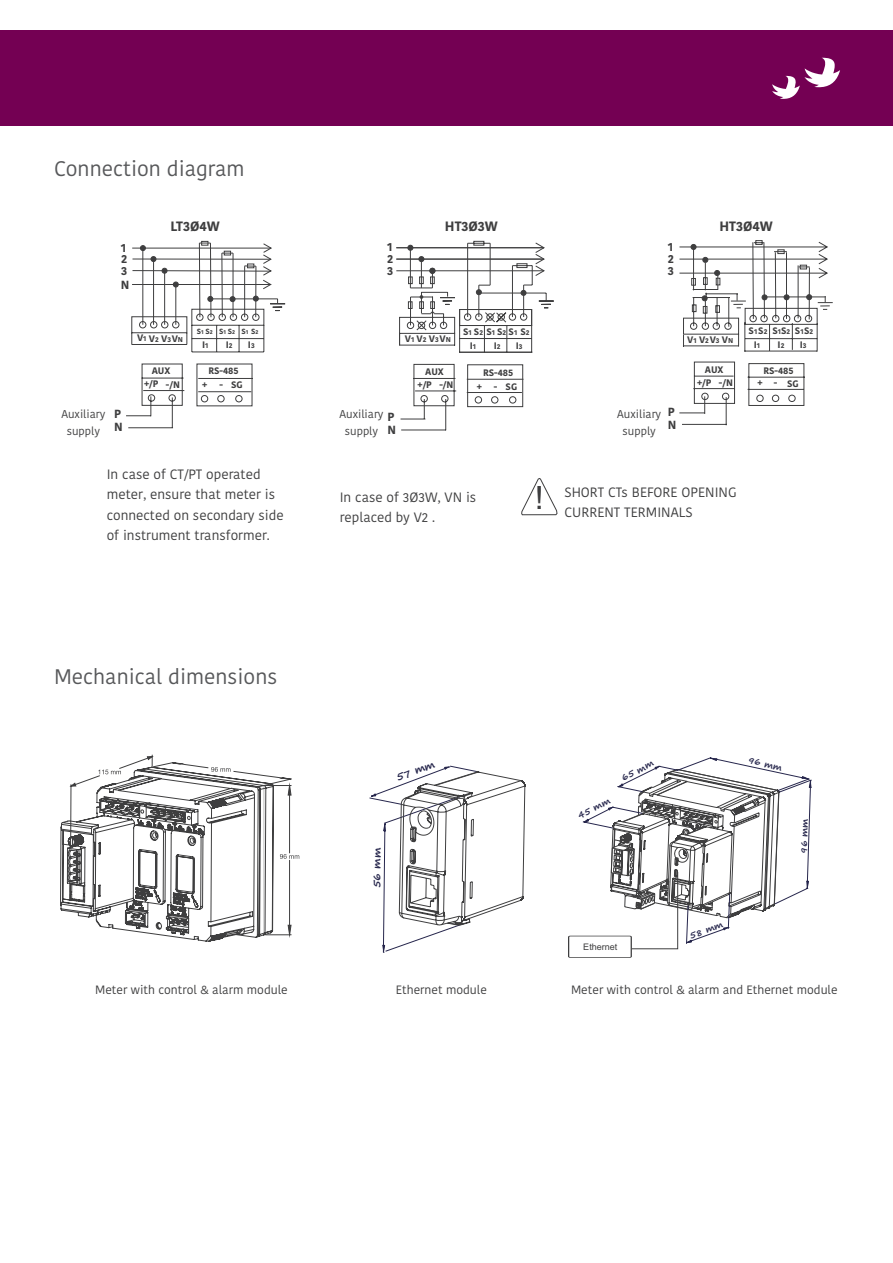
<style>
.page{position:relative;width:893px;height:1263px;background:#fff}
.page>*{position:absolute;margin:0;border:0;box-sizing:border-box;transform-origin:0 0}
.t1{font:32.1px "Arial";color:#3e3e3f}
.t2{font:21px "Kohinoor Devanagari";color:#57585a}
.t3{font:13.5px/20.2px "Kohinoor Devanagari";color:#3e3e3f}
.t4{font:700 13.5px "Kohinoor Devanagari";color:#3e3e3f}
.t5{font:12px "Kohinoor Devanagari";color:#3e3e3f}
.t6{font:700 11.7px/11.6px "Kohinoor Devanagari";color:#3e3e3f;text-align:justify}
.t7{font:11.25px/16.8px "Kohinoor Devanagari";color:#3e3e3f;text-align:center}
.t8{font:700 10.5px "Segoe Print";color:#26264c}
.t9{font:700 9.45px/13px "Kohinoor Devanagari";color:#3e3e3f;text-align:center}
.t10{font:700 9px "Segoe Print";color:#26264c}
.t11{font:9px "Arial";color:#3e3e3f}
.t12{font:700 7.5px "Kohinoor Devanagari";color:#3e3e3f}
.s1{font-size:7.05px}
.s2{font-size:5.7px}
</style>
<div class="page">
<div style="left:0;top:31px;width:893px;height:95px;background:#740053"></div>
<svg style="left:521px;top:478px;width:36px;height:37px"></svg>
<svg style="left:126px;top:241px;width:159px;height:187px"></svg>
<svg style="left:396px;top:241px;width:158px;height:190px"></svg>
<svg style="left:679px;top:240px;width:154px;height:186px"></svg>
<svg style="left:60px;top:754px;width:239px;height:188px"></svg>
<svg style="left:369px;top:766px;width:98px;height:187px"></svg>
<svg style="left:398px;top:769px;width:128px;height:157px"></svg>
<svg style="left:568px;top:757px;width:244px;height:201px"></svg>
<svg style="left:772px;top:58px;width:68px;height:41px"></svg>
<h2 class="t2" style="left:54px;top:157px;width:192px">Connection diagram</h2>
<p class="t4" style="left:170px;top:221px;width:51px">LT3Ø4W</p>
<p class="t4" style="left:445px;top:221px;width:54px">HT3Ø3W</p>
<p class="t4" style="left:719px;top:221px;width:55px">HT3Ø4W</p>
<p class="t6" style="left:121px;top:243px;width:8px">1<br>2<br>3</p>
<p class="t6" style="left:121px;top:280px;width:10px">N</p>
<p class="t6" style="left:387px;top:242px;width:8px">1<br>2<br>3</p>
<p class="t6" style="left:668px;top:242px;width:8px">1<br>2<br>3</p>
<p class="t9" style="left:137px;top:332px;width:48px">V<span class="s1">1</span> V<span class="s1">2</span> V<span class="s1">3</span>V<span class="s1">N</span></p>
<p class="t12" style="left:197px;top:329px;width:63px">S<span class="s2">1</span> S<span class="s2">2</span> S<span class="s2">1</span> S<span class="s2">2</span> S<span class="s2">1</span> S<span class="s2">2</span></p>
<p class="t9" style="left:202px;top:339px;width:8px">I<span class="s1">1</span></p>
<p class="t9" style="left:226px;top:339px;width:8px">I<span class="s1">2</span></p>
<p class="t9" style="left:248px;top:339px;width:8px">I<span class="s1">3</span></p>
<p class="t9" style="left:405px;top:333px;width:48px">V<span class="s1">1</span> V<span class="s1">2</span> V<span class="s1">3</span>V<span class="s1">N</span></p>
<p class="t9" style="left:463px;top:326px;width:68px">S<span class="s1">1</span> S<span class="s1">2</span> S<span class="s1">1</span> S<span class="s1">2</span> S<span class="s1">1</span> S<span class="s1">2</span></p>
<p class="t9" style="left:470px;top:339px;width:8px">I<span class="s1">1</span></p>
<p class="t9" style="left:494px;top:339px;width:8px">I<span class="s1">2</span></p>
<p class="t9" style="left:516px;top:339px;width:8px">I<span class="s1">3</span></p>
<p class="t9" style="left:687px;top:334px;width:48px">V<span class="s1">1</span> V<span class="s1">2</span>V<span class="s1">3</span> V<span class="s1">N</span></p>
<p class="t9" style="left:749px;top:325px;width:66px">S<span class="s1">1</span>S<span class="s1">2</span> S<span class="s1">1</span>S<span class="s1">2</span> S<span class="s1">1</span>S<span class="s1">2</span></p>
<p class="t9" style="left:754px;top:339px;width:8px">I<span class="s1">1</span></p>
<p class="t9" style="left:778px;top:339px;width:8px">I<span class="s1">2</span></p>
<p class="t9" style="left:800px;top:339px;width:8px">I<span class="s1">3</span></p>
<p class="t9" style="left:144px;top:365px;width:37px">AUX<br>+/P -/N</p>
<p class="t9" style="left:208px;top:365px;width:32px">RS-485</p>
<p class="t9" style="left:202px;top:378px;width:7px">+</p>
<p class="t9" style="left:219px;top:379px;width:25px">- SG</p>
<p class="t9" style="left:417px;top:366px;width:37px">AUX<br>+/P -/N</p>
<p class="t9" style="left:483px;top:367px;width:32px">RS-485</p>
<p class="t9" style="left:477px;top:380px;width:7px">+</p>
<p class="t9" style="left:494px;top:381px;width:25px">- SG</p>
<p class="t9" style="left:697px;top:364px;width:37px">AUX<br>+/P -/N</p>
<p class="t9" style="left:758px;top:365px;width:43px;line-height:12.6px">RS-485<br>+ -SG</p>
<p class="t7" style="left:61px;top:407px;width:45px">Auxiliary supply</p>
<p class="t6" style="left:114px;top:408px;width:10px;line-height:13.2px">P<br>N</p>
<p class="t7" style="left:340px;top:407px;width:45px">Auxiliary supply</p>
<p class="t6" style="left:387px;top:411px;width:10px;line-height:13.2px">P<br>N</p>
<p class="t6" style="left:668px;top:406px;width:10px;line-height:13.2px">P<br>N</p>
<p class="t7" style="left:617px;top:407px;width:45px">Auxiliary supply</p>
<p class="t3" style="left:107px;top:465px;width:178px">In case of CT/PT operated meter, ensure that meter is connected on secondary side of instrument transformer.</p>
<p class="t3" style="left:340px;top:488px;width:138px">In case of 3Ø3W, VN is replaced by V2 .</p>
<h1 class="t1" style="left:535px;top:477px;width:10px">!</h1>
<p class="t3" style="left:564px;top:483px;width:174px">SHORT CTs BEFORE OPENING<br>CURRENT TERMINALS</p>
<h2 class="t2" style="left:54px;top:664px;width:225px">Mechanical dimensions</h2>
<p class="t8" style="left:394px;top:772px;width:42px;rotate:-21deg">57 mm</p>
<p class="t10" style="left:749px;top:755px;width:36px;rotate:13deg">96 mm</p>
<p class="t10" style="left:620px;top:774px;width:36px;rotate:-28deg">65 mm</p>
<p class="t8" style="left:371px;top:888px;width:42px;rotate:-89deg">56 mm</p>
<p class="t10" style="left:576px;top:811px;width:36px;rotate:-27deg">45 mm</p>
<p class="t10" style="left:799px;top:853px;width:36px;rotate:-88deg">96 mm</p>
<p class="t10" style="left:688px;top:931px;width:36px;rotate:-20deg">58 mm</p>
<p class="t11" style="left:583px;top:942px;width:36px">Ethernet</p>
<p class="t5" style="left:396px;top:984px;width:93px">Ethernet module</p>
<p class="t5" style="left:95px;top:984px;width:194px">Meter with control &amp; alarm module</p>
<p class="t5" style="left:571px;top:984px;width:268px">Meter with control &amp; alarm and Ethernet module</p>
</div>
